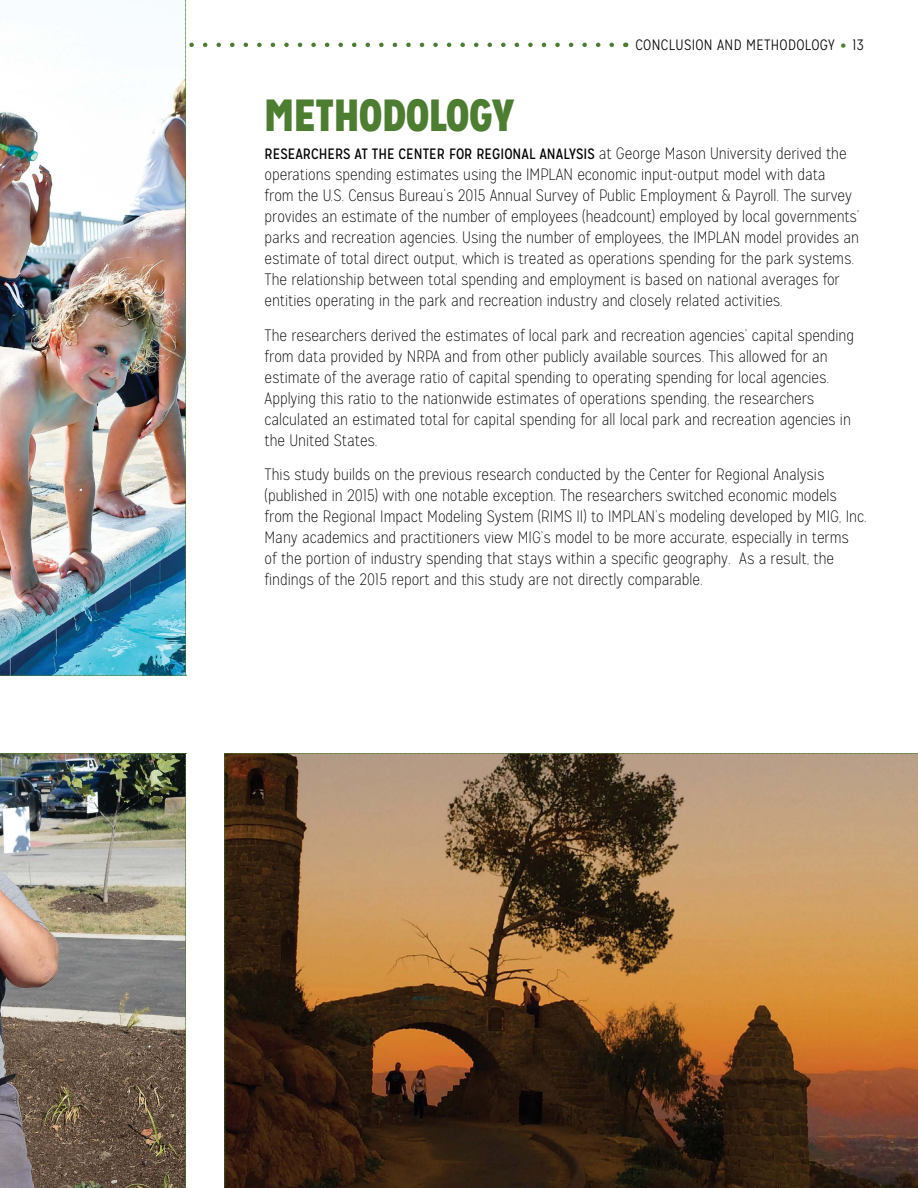
<style>
.page{position:relative;width:918px;height:1188px;background:#fff}
.page>*{position:absolute;margin:0;border:0;box-sizing:border-box;transform-origin:0 0}
.t1{font:900 45px "Mission Gothic";color:#4d7d30}
.t2{font:100 16.5px/21px "Mission Gothic";color:#000}
.t3{font:15px "Mission Gothic";color:#000}
.t4{font:300 15px "Mission Gothic";letter-spacing:.02em;color:#000}
.s1{font-size:33px;color:#4d7d30}
.s2{font-weight:100;font-size:16.5px}
</style>
<div class="page">
<img style="left:0;top:753px;width:187px;height:435px">
<svg style="left:225px;top:753px;width:693px;height:435px;background:#7a5836"></svg>
<img style="left:0;top:0;width:612px;height:676px">
<p class="t4" style="left:635px;top:36px;width:230px">CONCLUSION AND METHODOLOGY <span class="s1">•</span> 13</p>
<h1 class="t1" style="left:265px;top:86px;width:251px">METHODOLOGY</h1>
<p class="t3" style="left:265px;top:145px;width:584px">RESEARCHERS AT THE CENTER FOR REGIONAL ANALYSIS <span class="s2">at George Mason University derived the</span></p>
<p class="t2" style="left:265px;top:164px;width:596px">operations spending estimates using the IMPLAN economic input-output model with data<br>from the U.S. Census Bureau’s 2015 Annual Survey of Public Employment &amp; Payroll. The survey provides an estimate of the number of employees (headcount) employed by local governments’ parks and recreation agencies. Using the number of employees, the IMPLAN model provides an estimate of total direct output, which is treated as operations spending for the park systems.<br>The relationship between total spending and employment is based on national averages for entities operating in the park and recreation industry and closely related activities.</p>
<p class="t2" style="left:265px;top:325px;width:591px">The researchers derived the estimates of local park and recreation agencies’ capital spending from data provided by NRPA and from other publicly available sources. This allowed for an estimate of the average ratio of capital spending to operating spending for local agencies.<br>Applying this ratio to the nationwide estimates of operations spending, the researchers calculated an estimated total for capital spending for all local park and recreation agencies in the United States.</p>
<p class="t2" style="left:265px;top:464px;width:604px">This study builds on the previous research conducted by the Center for Regional Analysis (published in 2015) with one notable exception. The researchers switched economic models from the Regional Impact Modeling System (RIMS II) to IMPLAN’s modeling developed by MIG, Inc.<br>Many academics and practitioners view MIG’s model to be more accurate, especially in terms<br>of the portion of industry spending that stays within a specific geography. As a result, the findings of the 2015 report and this study are not directly comparable.</p>
</div>
